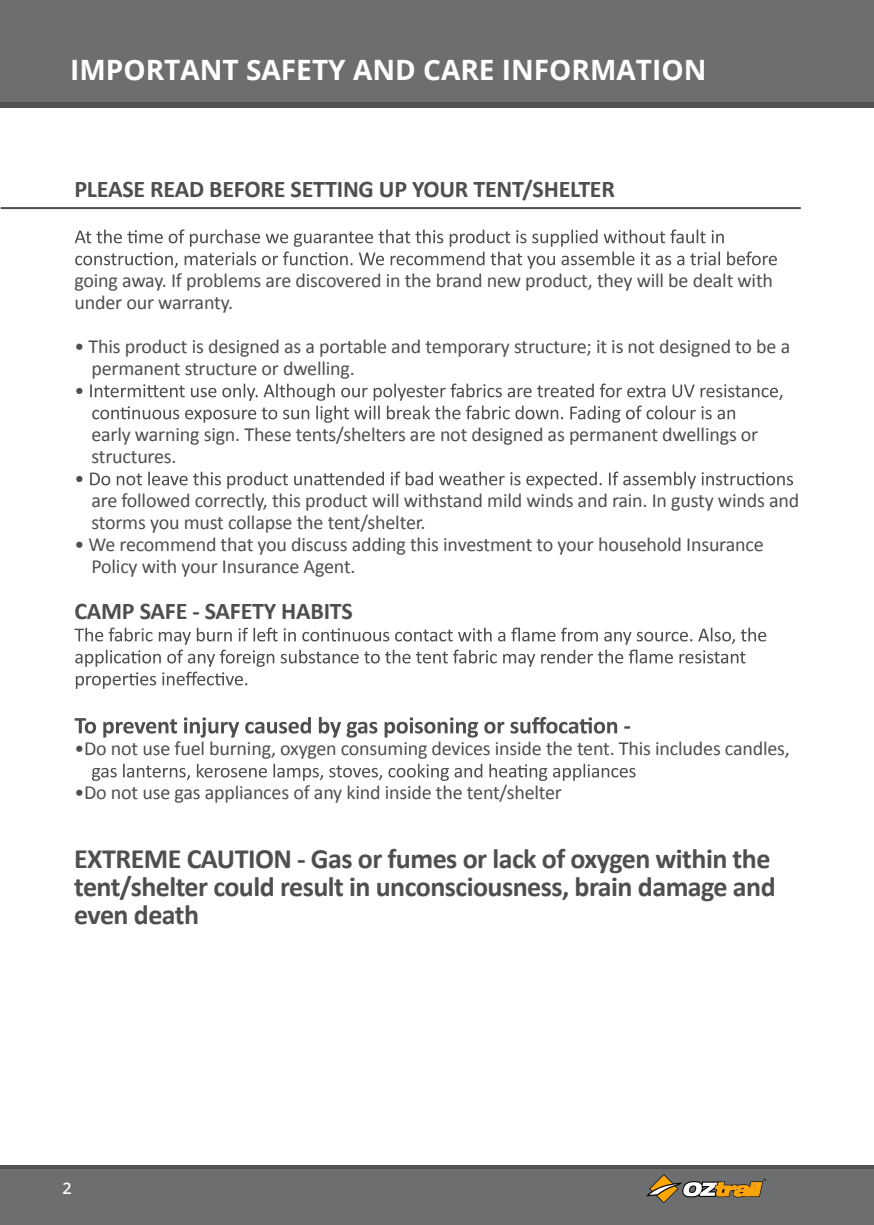
<style>
.page{position:relative;width:874px;height:1225px;background:#fff}
.page>*{position:absolute;margin:0;border:0;box-sizing:border-box;transform-origin:0 0}
.t1{font:700 28px/28px "Calibri";letter-spacing:-.02em;color:#4e4f51}
.t2{font:700 28px "Open Sans";color:#fff}
.t3{font:700 24px "Calibri";letter-spacing:-.01em;color:#4e4f51}
.t4{font:20px/22px "Calibri";letter-spacing:-.01em;color:#4e4f51}
.t5{font:600 16px "Open Sans";color:#fff}
</style>
<div class="page">
<div style="left:0;top:1165px;width:873px;height:60px;background:#6d6e70"></div>
<hr style="left:0;top:1165px;width:873px;height:4px;background:#515153">
<div style="left:0;top:0;width:873px;height:108px;background:#6d6e70"></div>
<div style="left:0;top:102px;width:873px;height:6px;background:#515153"></div>
<svg style="left:646px;top:1174px;width:119px;height:29px"></svg>
<svg style="left:75px;top:229px;width:701px;height:40px"></svg>
<svg style="left:76px;top:383px;width:706px;height:40px"></svg>
<svg style="left:76px;top:471px;width:716px;height:18px"></svg>
<svg style="left:74px;top:627px;width:691px;height:62px"></svg>
<svg style="left:74px;top:717px;width:556px;height:20px"></svg>
<svg style="left:92px;top:763px;width:543px;height:18px"></svg>
<hr style="left:1px;top:207px;width:799px;height:2px;background:#4f4f51">
<h1 class="t2" style="left:70px;top:50px;width:637px">IMPORTANT SAFETY AND CARE INFORMATION</h1>
<p class="t3" style="left:74px;top:174px;width:542px">PLEASE READ BEFORE SETTING UP YOUR TENT/SHELTER</p>
<p class="t4" style="left:74px;top:270px;width:699px">going away. If problems are discovered in the brand new product, they will be dealt with under our warranty.</p>
<p class="t4" style="left:91px;top:336px;width:700px;text-indent:-17px">• This product is designed as a portable and temporary structure; it is not designed to be a permanent structure or dwelling.</p>
<p class="t4" style="left:91px;top:424px;width:668px">early warning sign. These tents/shelters are not designed as permanent dwellings or structures.</p>
<p class="t4" style="left:91px;top:490px;width:709px">are followed correctly, this product will withstand mild winds and rain. In gusty winds and storms you must collapse the tent/shelter.</p>
<p class="t4" style="left:91px;top:534px;width:673px;text-indent:-17px">• We recommend that you discuss adding this investment to your household Insurance<br>Policy with your Insurance Agent.</p>
<p class="t3" style="left:74px;top:596px;width:280px">CAMP SAFE - SAFETY HABITS</p>
<p class="t4" style="left:74px;top:738px;width:716px">•Do not use fuel burning, oxygen consuming devices inside the tent. This includes candles,</p>
<p class="t4" style="left:74px;top:782px;width:489px">•Do not use gas appliances of any kind inside the tent/shelter</p>
<h1 class="t1" style="left:74px;top:845px;width:702px">EXTREME CAUTION - Gas or fumes or lack of oxygen within the tent/shelter could result in unconsciousness, brain damage and even death</h1>
<p class="t5" style="left:62px;top:1177px;width:11px">2</p>
</div>
